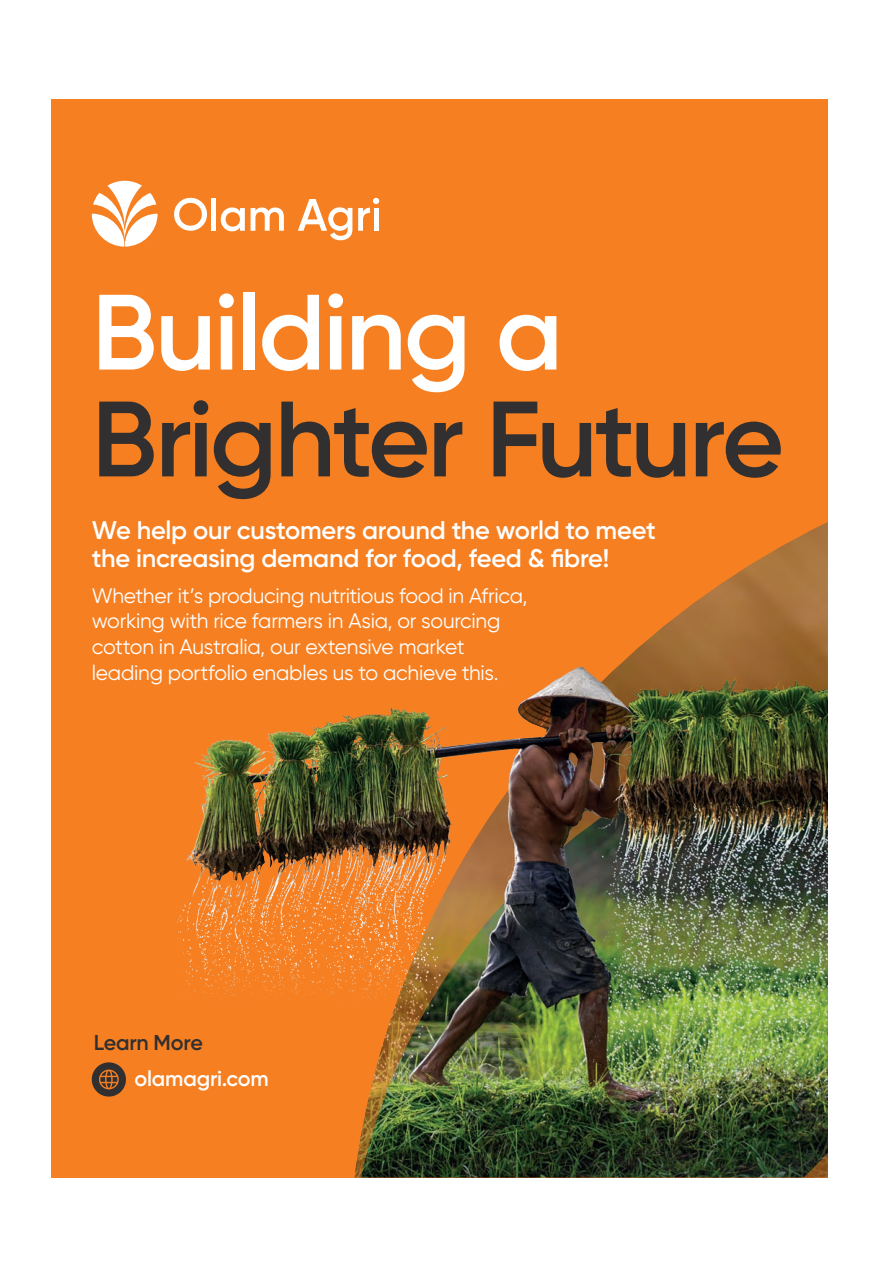
<style>
.page{position:relative;width:893px;height:1263px;background:#fff}
.page>*{position:absolute;margin:0;border:0;box-sizing:border-box;transform-origin:0 0}
.t1{font:600 106.8px "Gilroy";letter-spacing:-.035em;color:#312f30}
.t2{font:600 106.8px "Gilroy";letter-spacing:-.025em;color:#fff}
.t3{font:600 25.5px/28.3px "Gilroy";letter-spacing:-.01em;color:#fff}
.t4{font:600 21.45px "Gilroy";letter-spacing:-.01em;color:#fff}
.t5{font:600 21.45px "Gilroy";letter-spacing:-.01em;color:#312f30}
.t6{font:21px/25.8px "Gilroy";letter-spacing:-.015em;color:#fff}
</style>
<div class="page">
<div style="left:51px;top:99px;width:777px;height:1079px;background:#f57f21"></div>
<svg style="left:174px;top:198px;width:33px;height:33px"></svg>
<div style="left:211px;top:198px;width:5px;height:33px;background:#fff"></div>
<svg style="left:221px;top:207px;width:24px;height:24px"></svg>
<svg style="left:251px;top:207px;width:33px;height:24px"></svg>
<svg style="left:298px;top:199px;width:54px;height:41px"></svg>
<svg style="left:358px;top:198px;width:21px;height:33px"></svg>
<svg style="left:92px;top:181px;width:66px;height:66px"></svg>
<img style="left:354px;top:1029px;width:474px;height:149px">
<img style="left:177px;top:522px;width:651px;height:507px">
<svg style="left:92px;top:1062px;width:34px;height:34px"></svg>
<h1 class="t2" style="left:92px;top:266px;width:473px">Building a</h1>
<h1 class="t1" style="left:92px;top:373px;width:694px">Brighter Future</h1>
<p class="t3" style="left:92px;top:516px;width:565px">We help our customers around the world to meet the increasing demand for food, feed &amp; fibre!</p>
<p class="t6" style="left:92px;top:582px;width:437px">Whether it’s producing nutritious food in Africa, working with rice farmers in Asia, or sourcing cotton in Australia, our extensive market leading portfolio enables us to achieve this.</p>
<p class="t5" style="left:94px;top:1029px;width:111px">Learn More</p>
<p class="t4" style="left:134px;top:1065px;width:136px">olamagri.com</p>
</div>
